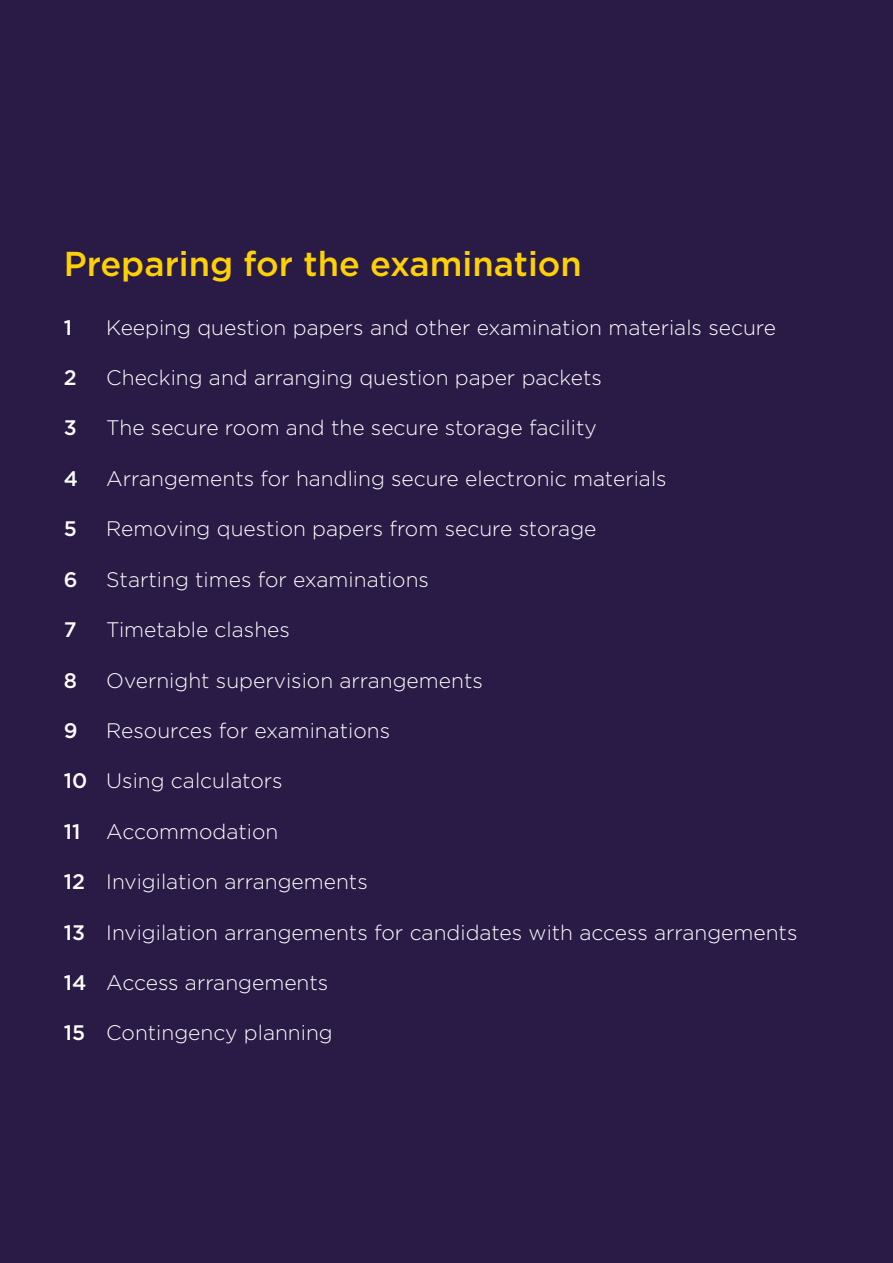
<style>
.page{position:relative;width:893px;height:1263px;background:#2a1b46}
.page>*{position:absolute;margin:0;border:0;box-sizing:border-box;transform-origin:0 0}
.Body_Copy{font:500 34.5px "Gotham";color:#fed105}
.Body_Copy-2{font:300 21px "Gotham";color:#fff}
.Body_Copy-3{font:500 21px "Gotham";color:#fff}
.s1{font-weight:500}
</style>
<div class="page">
<p class="Body_Copy" style="left:64px;top:244px;width:520px">Preparing for the examination</p>
<p class="Body_Copy-3" style="left:64px;top:315px;width:10px">1</p>
<p class="Body_Copy-2" style="left:106px;top:316px;width:671px">Keeping question papers and other examination materials secure</p>
<p class="Body_Copy-3" style="left:64px;top:366px;width:14px">2</p>
<p class="Body_Copy-2" style="left:106px;top:366px;width:497px">Checking and arranging question paper packets</p>
<p class="Body_Copy-3" style="left:64px;top:416px;width:14px">3</p>
<p class="Body_Copy-2" style="left:106px;top:417px;width:492px">The secure room and the secure storage facility</p>
<p class="Body_Copy-3" style="left:64px;top:466px;width:16px">4</p>
<p class="Body_Copy-2" style="left:106px;top:467px;width:562px">Arrangements for handling secure electronic materials</p>
<p class="Body_Copy-3" style="left:64px;top:517px;width:15px">5</p>
<p class="Body_Copy-2" style="left:106px;top:517px;width:492px">Removing question papers from secure storage</p>
<p class="Body_Copy-3" style="left:64px;top:567px;width:15px">6</p>
<p class="Body_Copy-2" style="left:106px;top:568px;width:324px">Starting times for examinations</p>
<p class="Body_Copy-3" style="left:64px;top:618px;width:14px">7</p>
<p class="Body_Copy-2" style="left:106px;top:618px;width:185px">Timetable clashes</p>
<p class="Body_Copy-3" style="left:64px;top:668px;width:15px">8</p>
<p class="Body_Copy-2" style="left:106px;top:669px;width:378px">Overnight supervision arrangements</p>
<p class="Body_Copy-3" style="left:64px;top:718px;width:15px">9</p>
<p class="Body_Copy-2" style="left:106px;top:719px;width:285px">Resources for examinations</p>
<p class="Body_Copy-2" style="left:64px;top:769px;width:220px"><span class="s1">10</span> Using calculators</p>
<p class="Body_Copy-2" style="left:64px;top:820px;width:216px"><span class="s1">11</span> Accommodation</p>
<p class="Body_Copy-2" style="left:64px;top:870px;width:306px"><span class="s1">12</span> Invigilation arrangements</p>
<p class="Body_Copy-2" style="left:64px;top:921px;width:735px"><span class="s1">13</span> Invigilation arrangements for candidates with access arrangements</p>
<p class="Body_Copy-2" style="left:64px;top:971px;width:266px"><span class="s1">14</span> Access arrangements</p>
<p class="Body_Copy-2" style="left:64px;top:1021px;width:271px"><span class="s1">15</span> Contingency planning</p>
</div>
